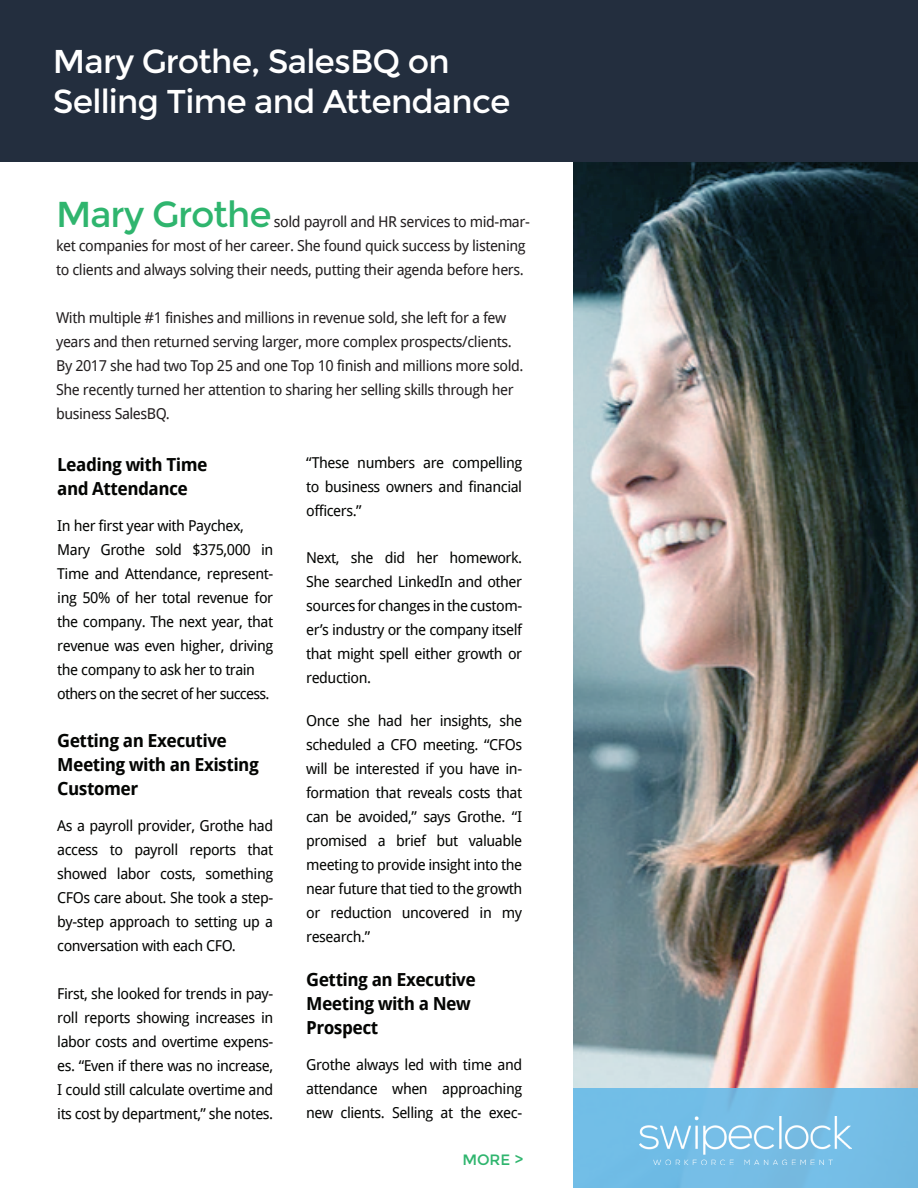
<style>
.page{position:relative;width:918px;height:1188px;background:#fff}
.page>*{position:absolute;margin:0;border:0;box-sizing:border-box;transform-origin:0 0}
.t1{font:36px "Montserrat";letter-spacing:-.03em;color:#2fb56e}
.t2{font:33px/39.6px "Montserrat";letter-spacing:-.025em;color:#fff}
.t3{font:700 18px/24px "Droid Sans";letter-spacing:-.03em;color:#040503}
.t4{font:15px/24px "Droid Sans";letter-spacing:-.03em;color:#040503;text-align:justify}
.t5{font:15px/24px "Droid Sans";letter-spacing:-.03em;color:#231f20}
.t6{font:15px "Montserrat";color:#2fb56e}
</style>
<div class="page">
<img style="left:573px;top:162px;width:345px;height:926px">
<div style="left:0;top:0;width:918px;height:162px;background:#232e3e"></div>
<div style="left:573px;top:1088px;width:345px;height:100px;background:#73bde6"></div>
<img style="left:640px;top:1116px;width:212px;height:49px">
<h2 class="t2" style="left:53px;top:42px;width:459px">Mary Grothe, SalesBQ on<br>Selling Time and Attendance</h2>
<h1 class="t1" style="left:56px;top:194px;width:217px">Mary Grothe</h1>
<p class="t5" style="left:56px;top:210px;width:475px;text-indent:218px">sold payroll and HR services to mid-mar&shy;ket companies for most of her career. She found quick success by listening to clients and always solving their needs, putting their agenda before hers.</p>
<p class="t5" style="left:56px;top:306px;width:469px">With multiple #1 finishes and millions in revenue sold, she left for a few years and then returned serving larger, more complex prospects/clients.<br>By 2017 she had two Top 25 and one Top 10 finish and millions more sold.<br>She recently turned her attention to sharing her selling skills through her business SalesBQ.</p>
<p class="t3" style="left:57px;top:452px;width:152px">Leading with Time and Attendance</p>
<p class="t4" style="left:57px;top:513px;width:218px;text-align:left">In her first year with Paychex,<br>Mary Grothe sold $375,000 in<br>Time and Attendance, represent&shy;ing 50% of her total revenue for the company. The next year, that revenue was even higher, driving the company to ask her to train others on the secret of her success.</p>
<p class="t3" style="left:57px;top:728px;width:203px">Getting an Executive<br>Meeting with an Existing<br>Customer</p>
<p class="t4" style="left:57px;top:813px;width:218px">As a payroll provider, Grothe had access to payroll reports that showed labor costs, something CFOs care about. She took a step&shy;by-step approach to setting up a conversation with each CFO.</p>
<p class="t4" style="left:57px;top:981px;width:218px">First, she looked for trends in pay&shy;roll reports showing increases in labor costs and overtime expens&shy;es. “Even if there was no increase, I could still calculate overtime and its cost by department,” she notes.</p>
<p class="t4" style="left:306px;top:451px;width:218px">“These numbers are compelling to business owners and financial officers.”</p>
<p class="t4" style="left:306px;top:546px;width:218px">Next, she did her homework.<br>She searched LinkedIn and other sources for changes in the custom&shy;er’s industry or the company itself that might spell either growth or reduction.</p>
<p class="t4" style="left:306px;top:709px;width:218px">Once she had her insights, she scheduled a CFO meeting. “CFOs will be interested if you have in&shy;formation that reveals costs that can be avoided,” says Grothe. “I promised a brief but valuable meeting to provide insight into the near future that tied to the growth or reduction uncovered in my research.”</p>
<p class="t3" style="left:306px;top:968px;width:171px">Getting an Executive<br>Meeting with a New<br>Prospect</p>
<p class="t4" style="left:306px;top:1053px;width:218px">Grothe always led with time and attendance when approaching new clients. Selling at the exec-</p>
<p class="t6" style="left:462px;top:1151px;width:62px">MORE &gt;</p>
</div>
